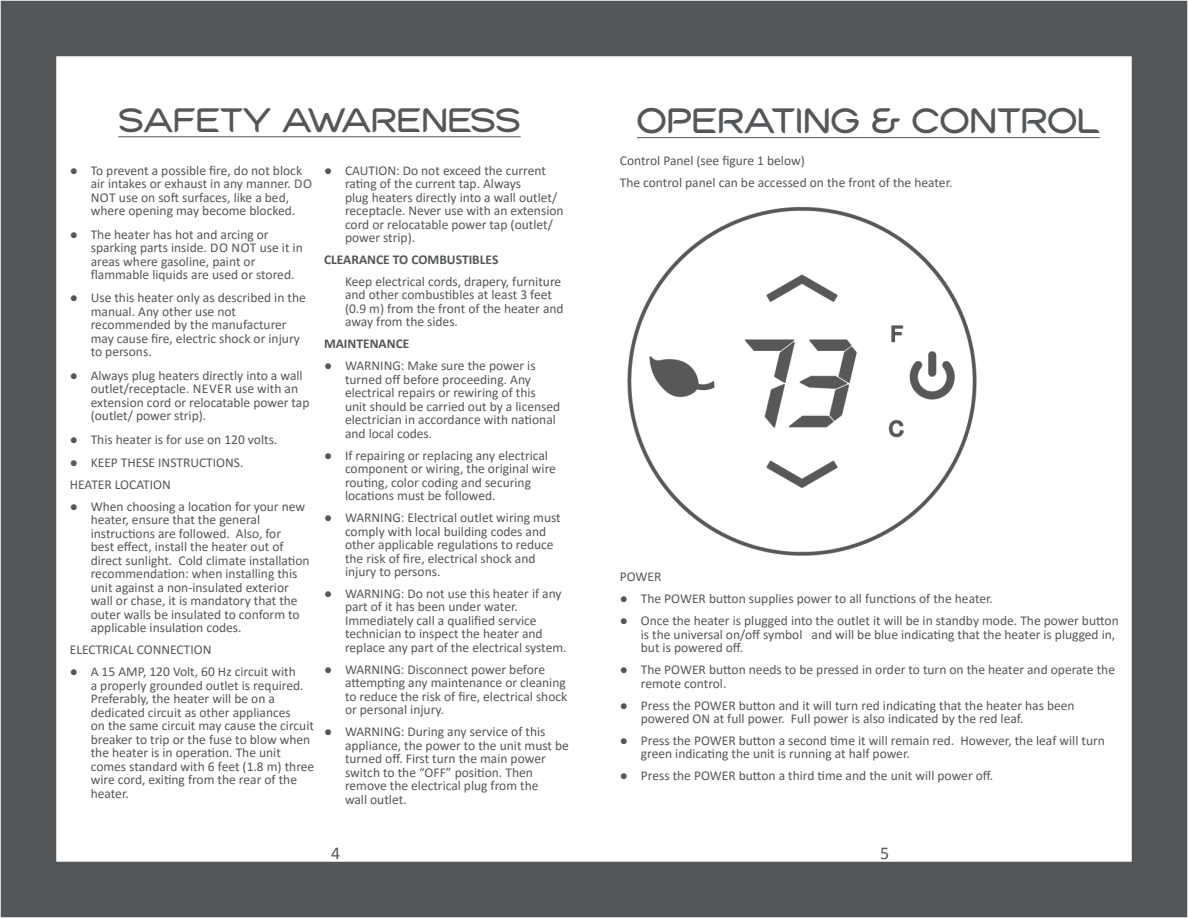
<style>
.page{position:relative;width:1188px;height:918px;background:#fff}
.page>*{position:absolute;margin:0;border:0;box-sizing:border-box;transform-origin:0 0}
.t1{font:700 37.5px "Cabourg";color:#54575a}
.t2{font:700 36px "Cabourg";color:#54575a}
.t3{font:18px "Calibri";color:#54575a}
.t4{font:13.5px/13.5px "Calibri";color:#54575a}
.t5{font:700 13.5px "Calibri";color:#54575a}
</style>
<div class="page">
<div style="left:1px;top:1px;width:1186px;height:916px;border:56px solid #54575a"></div>
<hr style="left:118px;top:136px;width:403px;height:1px;background:#54575a">
<hr style="left:637px;top:137px;width:463px;height:1px;background:#54575a">
<img style="left:627px;top:207px;width:350px;height:349px">
<p class="t2" style="left:118px;top:102px;width:404px">SAFETY AWARENESS</p>
<p class="t4" style="left:91px;top:163px;width:223px;text-indent:-21px">● To prevent a possible fire, do not block air intakes or exhaust in any manner. DO NOT use on soft surfaces, like a bed, where opening may become blocked.</p>
<p class="t4" style="left:91px;top:227px;width:214px;text-indent:-21px">● The heater has hot and arcing or sparking parts inside. DO NOT use it in areas where gasoline, paint or flammable liquids are used or stored.</p>
<p class="t4" style="left:91px;top:291px;width:217px;text-indent:-21px">● Use this heater only as described in the manual. Any other use not recommended by the manufacturer may cause fire, electric shock or injury to persons.</p>
<p class="t4" style="left:91px;top:368px;width:220px;text-indent:-21px">● Always plug heaters directly into a wall outlet/receptacle. NEVER use with an extension cord or relocatable power tap (outlet/ power strip).</p>
<p class="t4" style="left:70px;top:432px;width:209px">● This heater is for use on 120 volts.</p>
<p class="t4" style="left:70px;top:456px;width:175px">● KEEP THESE INSTRUCTIONS.</p>
<p class="t4" style="left:70px;top:477px;width:103px">HEATER LOCATION</p>
<p class="t4" style="left:91px;top:499px;width:220px;text-indent:-21px">● When choosing a location for your new heater, ensure that the general instructions are followed. Also, for<br>best effect, install the heater out of direct sunlight. Cold climate installation recommendation: when installing this unit against a non-insulated exterior wall or chase, it is mandatory that the outer walls be insulated to conform to applicable insulation codes.</p>
<p class="t4" style="left:70px;top:643px;width:143px">ELECTRICAL CONNECTION</p>
<p class="t4" style="left:91px;top:665px;width:225px;text-indent:-21px">● A 15 AMP, 120 Volt, 60 Hz circuit with<br>a properly grounded outlet is required.<br>Preferably, the heater will be on a dedicated circuit as other appliances<br>on the same circuit may cause the circuit breaker to trip or the fuse to blow when the heater is in operation. The unit comes standard with 6 feet (1.8 m) three wire cord, exiting from the rear of the heater.</p>
<p class="t4" style="left:345px;top:163px;width:220px;text-indent:-21px">● CAUTION: Do not exceed the current rating of the current tap. Always<br>plug heaters directly into a wall outlet/ receptacle. Never use with an extension cord or relocatable power tap (outlet/ power strip).</p>
<p class="t5" style="left:324px;top:250px;width:176px">CLEARANCE TO COMBUSTIBLES</p>
<p class="t4" style="left:345px;top:274px;width:220px">Keep electrical cords, drapery, furniture and other combustibles at least 3 feet (0.9 m) from the front of the heater and away from the sides.</p>
<p class="t5" style="left:324px;top:334px;width:87px">MAINTENANCE</p>
<p class="t4" style="left:345px;top:359px;width:217px;text-indent:-21px">● WARNING: Make sure the power is turned off before proceeding. Any electrical repairs or rewiring of this unit should be carried out by a licensed electrician in accordance with national and local codes.</p>
<p class="t4" style="left:345px;top:448px;width:212px;text-indent:-21px">● If repairing or replacing any electrical component or wiring, the original wire routing, color coding and securing locations must be followed.</p>
<p class="t4" style="left:345px;top:510px;width:217px;text-indent:-21px">● WARNING: Electrical outlet wiring must comply with local building codes and other applicable regulations to reduce the risk of fire, electrical shock and injury to persons.</p>
<p class="t4" style="left:345px;top:586px;width:223px;text-indent:-21px">● WARNING: Do not use this heater if any part of it has been under water.<br>Immediately call a qualified service technician to inspect the heater and replace any part of the electrical system.</p>
<p class="t4" style="left:345px;top:662px;width:224px;text-indent:-21px">● WARNING: Disconnect power before attempting any maintenance or cleaning to reduce the risk of fire, electrical shock or personal injury.</p>
<p class="t4" style="left:345px;top:725px;width:225px;text-indent:-21px">● WARNING: During any service of this appliance, the power to the unit must be turned off. First turn the main power switch to the “OFF” position. Then remove the electrical plug from the<br>wall outlet.</p>
<p class="t3" style="left:331px;top:841px;width:11px">4</p>
<p class="t1" style="left:637px;top:102px;width:465px">OPERATING &amp; CONTROL</p>
<p class="t4" style="left:620px;top:153px;width:187px">Control Panel (see figure 1 below)</p>
<p class="t4" style="left:620px;top:175px;width:334px">The control panel can be accessed on the front of the heater.</p>
<p class="t4" style="left:620px;top:570px;width:43px">POWER</p>
<p class="t4" style="left:620px;top:592px;width:375px">● The POWER button supplies power to all functions of the heater.</p>
<p class="t4" style="left:641px;top:614px;width:479px;text-indent:-21px">● Once the heater is plugged into the outlet it will be in standby mode. The power button is the universal on/off symbol and will be blue indicating that the heater is plugged in, but is powered off.</p>
<p class="t4" style="left:641px;top:663px;width:476px;text-indent:-21px">● The POWER button needs to be pressed in order to turn on the heater and operate the remote control.</p>
<p class="t4" style="left:641px;top:698px;width:435px;text-indent:-21px">● Press the POWER button and it will turn red indicating that the heater has been powered ON at full power. Full power is also indicated by the red leaf.</p>
<p class="t4" style="left:641px;top:733px;width:466px;text-indent:-21px">● Press the POWER button a second time it will remain red. However, the leaf will turn green indicating the unit is running at half power.</p>
<p class="t4" style="left:620px;top:769px;width:375px">● Press the POWER button a third time and the unit will power off.</p>
<p class="t3" style="left:880px;top:841px;width:11px">5</p>
</div>
